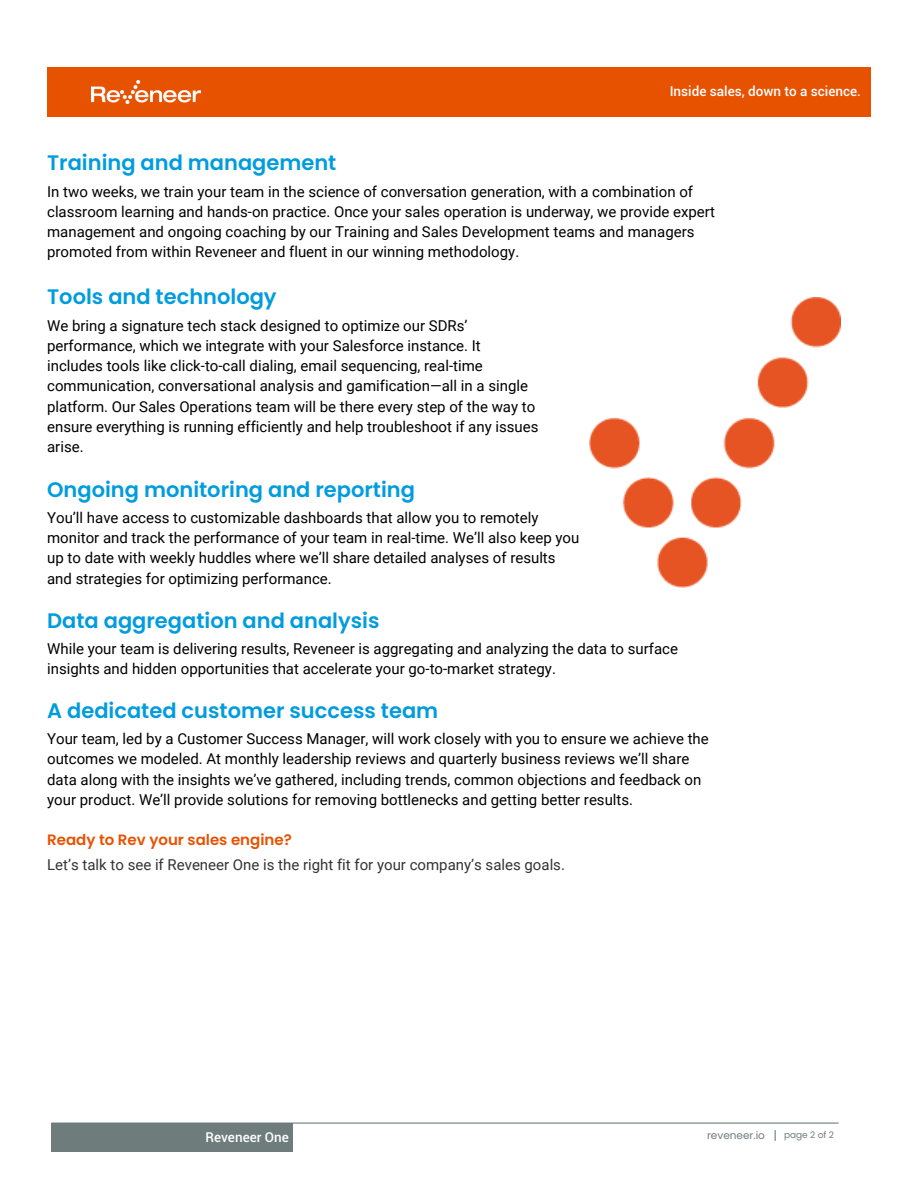
<style>
.page{position:relative;width:918px;height:1188px;background:#fff}
.page>*{position:absolute;margin:0;border:0;box-sizing:border-box;transform-origin:0 0}
.t1{font:600 21px "Poppins";color:#009cde}
.t2{font:15px/20.2px "Roboto";color:#000}
.t3{font:15px "Roboto";color:#333}
.t4{font:600 15px "Poppins";color:#e75200}
.t5{font:500 13.5px "Roboto";color:#fff}
.t6{font:10.5px "Poppins";color:#6f7c7c}
.t7{font:9px "Poppins";color:#6f7c7c}
</style>
<div class="page">
<div style="left:47px;top:67px;width:824px;height:49px;background:#e75200"></div>
<img style="left:92px;top:80px;width:109px;height:24px">
<hr style="left:52px;top:1123px;width:786px;height:1px;background:#6f7c7c">
<div style="left:51px;top:1123px;width:242px;height:29px;background:#6f7c7c"></div>
<img style="left:590px;top:298px;width:251px;height:290px">
<p class="t1" style="left:47px;top:148px;width:291px">Training and management</p>
<p class="t5" style="left:670px;top:84px;width:193px">Inside sales, down to a science.</p>
<p class="t2" style="left:47px;top:181px;width:669px">In two weeks, we train your team in the science of conversation generation, with a combination of classroom learning and hands-on practice. Once your sales operation is underway, we provide expert management and ongoing coaching by our Training and Sales Development teams and managers promoted from within Reveneer and fluent in our winning methodology.</p>
<p class="t1" style="left:47px;top:282px;width:231px">Tools and technology</p>
<p class="t2" style="left:47px;top:315px;width:493px">We bring a signature tech stack designed to optimize our SDRs’ performance, which we integrate with your Salesforce instance. It includes tools like click-to-call dialing, email sequencing, real-time communication, conversational analysis and gamification—all in a single platform. Our Sales Operations team will be there every step of the way to ensure everything is running efficiently and help troubleshoot if any issues arise.</p>
<p class="t1" style="left:47px;top:475px;width:369px">Ongoing monitoring and reporting</p>
<p class="t2" style="left:47px;top:508px;width:534px">You’ll have access to customizable dashboards that allow you to remotely monitor and track the performance of your team in real-time. We’ll also keep you up to date with weekly huddles where we’ll share detailed analyses of results and strategies for optimizing performance.</p>
<p class="t1" style="left:47px;top:606px;width:334px">Data aggregation and analysis</p>
<p class="t2" style="left:47px;top:639px;width:632px">While your team is delivering results, Reveneer is aggregating and analyzing the data to surface insights and hidden opportunities that accelerate your go-to-market strategy.</p>
<p class="t1" style="left:47px;top:696px;width:393px">A dedicated customer success team</p>
<p class="t2" style="left:47px;top:729px;width:663px">Your team, led by a Customer Success Manager, will work closely with you to ensure we achieve the outcomes we modeled. At monthly leadership reviews and quarterly business reviews we’ll share data along with the insights we’ve gathered, including trends, common objections and feedback on your product. We’ll provide solutions for removing bottlenecks and getting better results.</p>
<p class="t4" style="left:47px;top:829px;width:246px">Ready to Rev your sales engine?</p>
<p class="t3" style="left:47px;top:856px;width:519px">Let’s talk to see if Reveneer One is the right fit for your company’s sales goals.</p>
<p class="t5" style="left:205px;top:1129px;width:85px">Reveneer One</p>
<p class="t6" style="left:707px;top:1128px;width:59px">reveneer.io</p>
<p class="t7" style="left:784px;top:1128px;width:52px">page 2 of 2</p>
</div>
